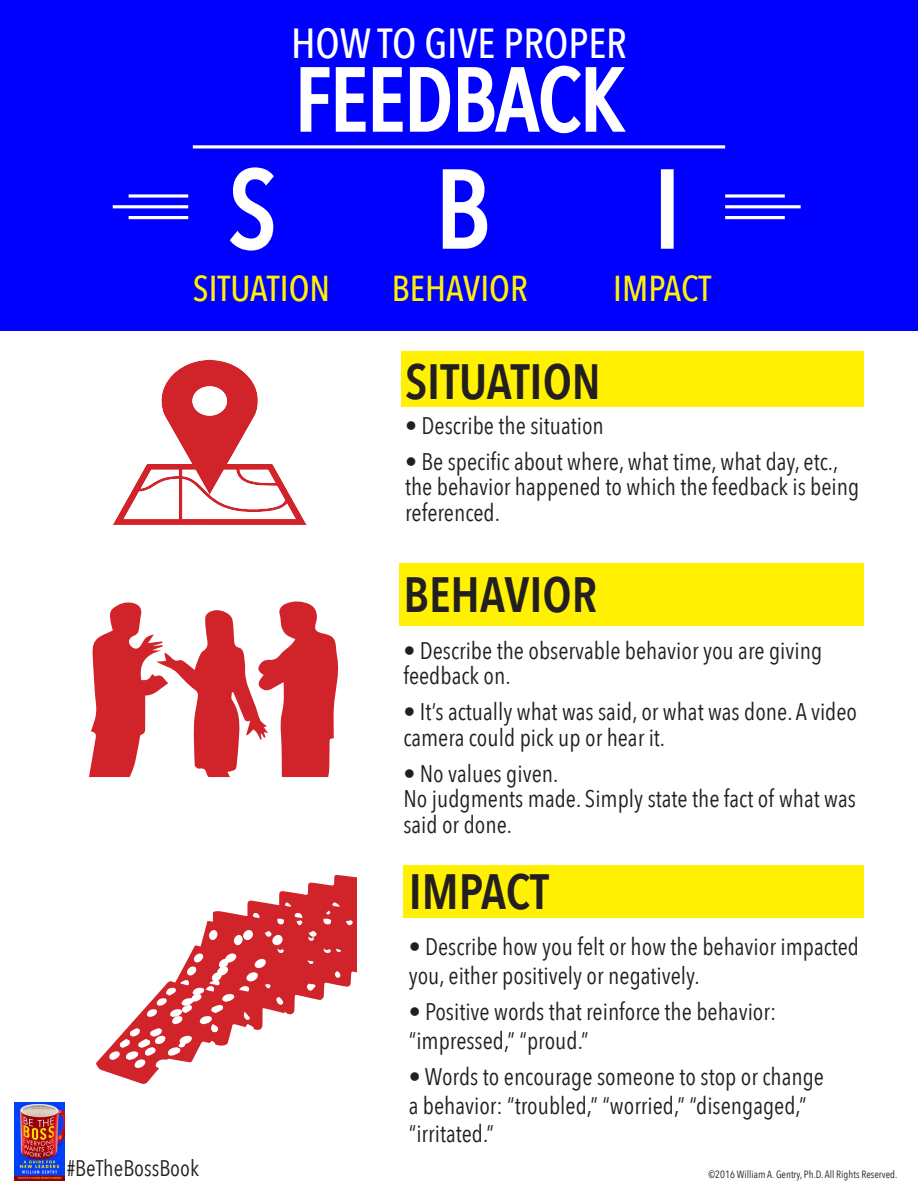
<style>
.page{position:relative;width:918px;height:1188px;background:#fff}
.page>*{position:absolute;margin:0;border:0;box-sizing:border-box;transform-origin:0 0}
.t1{font:500 108px "Avenir Next Condensed";color:#fff}
.t2{font:500 87px "Avenir Next Condensed";color:#fff}
.t3{font:600 49.5px "Avenir Next Condensed";color:#231f20}
.t4{font:500 42px "Avenir Next Condensed";color:#fff}
.t5{font:500 36px "Avenir Next Condensed";color:#fff101}
.t6{font:24px/25.5px "Avenir Next Condensed";color:#231f20}
.t7{font:22.5px "Avenir Next Condensed";color:#231f20}
.t8{font:10.5px "Avenir Next Condensed";color:#231f20}
</style>
<div class="page">
<div style="left:0;top:0;width:918px;height:330px;background:#00f"></div>
<div style="left:401px;top:351px;width:463px;height:56px;background:#fff101"></div>
<svg style="left:299px;top:64px;width:328px;height:71px"></svg>
<svg style="left:228px;top:166px;width:48px;height:86px;background:#3636ff"></svg>
<svg style="left:441px;top:167px;width:48px;height:83px"></svg>
<div style="left:661px;top:169px;width:13px;height:80px;border:3px solid #fff"></div>
<svg style="left:193px;top:145px;width:532px;height:4px"></svg>
<svg style="left:129px;top:194px;width:59px;height:4px"></svg>
<hr style="left:113px;top:205px;width:75px;height:3px;background:#fff">
<hr style="left:129px;top:216px;width:59px;height:3px;background:#fff">
<svg style="left:113px;top:360px;width:194px;height:165px"></svg>
<div style="left:400px;top:563px;width:464px;height:62px;background:#fff101"></div>
<div style="left:403px;top:865px;width:461px;height:53px;background:#fff101"></div>
<svg style="left:89px;top:601px;width:250px;height:176px"></svg>
<svg style="left:96px;top:874px;width:261px;height:210px"></svg>
<div style="left:272px;top:935px;width:11px;height:10px;background:#fff;border-radius:4px"></div>
<svg style="left:246px;top:972px;width:12px;height:10px"></svg>
<div style="left:243px;top:930px;width:10px;height:10px;background:#fff;border-radius:4px"></div>
<div style="left:255px;top:959px;width:11px;height:9px;background:#fff;border-radius:4px"></div>
<svg style="left:322px;top:997px;width:8px;height:8px"></svg>
<svg style="left:323px;top:919px;width:8px;height:6px"></svg>
<svg style="left:283px;top:1012px;width:8px;height:8px"></svg>
<svg style="left:126px;top:953px;width:128px;height:115px"></svg>
<svg style="left:309px;top:930px;width:8px;height:7px"></svg>
<svg style="left:294px;top:913px;width:9px;height:5px"></svg>
<svg style="left:346px;top:918px;width:7px;height:8px"></svg>
<svg style="left:324px;top:948px;width:7px;height:5px"></svg>
<svg style="left:309px;top:984px;width:6px;height:5px"></svg>
<svg style="left:332px;top:902px;width:8px;height:5px"></svg>
<img style="left:14px;top:1103px;width:51px;height:77px">
<svg style="left:725px;top:194px;width:60px;height:4px"></svg>
<hr style="left:725px;top:205px;width:76px;height:3px;background:#fff">
<hr style="left:725px;top:216px;width:60px;height:3px;background:#fff">
<p class="t4" style="left:291px;top:18px;width:337px">HOW TO GIVE PROPER</p>
<p class="t2" style="left:295px;top:47px;width:330px">FEEDBACK</p>
<p class="t1" style="left:229px;top:144px;width:49px">S</p>
<p class="t1" style="left:436px;top:144px;width:55px">B</p>
<p class="t1" style="left:654px;top:144px;width:28px">I</p>
<p class="t5" style="left:193px;top:267px;width:139px">SITUATION</p>
<p class="t5" style="left:392px;top:267px;width:138px">BEHAVIOR</p>
<p class="t5" style="left:613px;top:267px;width:100px">IMPACT</p>
<p class="t3" style="left:405px;top:352px;width:197px">SITUATION</p>
<p class="t6" style="left:405px;top:413px;width:200px">• Describe the situation</p>
<p class="t6" style="left:405px;top:449px;width:456px">• Be specific about where, what time, what day, etc., the behavior happened to which the feedback is being referenced.</p>
<p class="t3" style="left:403px;top:565px;width:195px">BEHAVIOR</p>
<p class="t6" style="left:403px;top:638px;width:420px">• Describe the observable behavior you are giving feedback on.</p>
<p class="t6" style="left:403px;top:699px;width:455px">• It’s actually what was said, or what was done. A video camera could pick up or hear it.</p>
<p class="t6" style="left:403px;top:761px;width:157px">• No values given.</p>
<p class="t6" style="left:403px;top:786px;width:454px">No judgments made. Simply state the fact of what was said or done.</p>
<p class="t3" style="left:409px;top:861px;width:142px">IMPACT</p>
<p class="t6" style="left:409px;top:932px;width:452px;line-height:28.8px">• Describe how you felt or how the behavior impacted you, either positively or negatively.</p>
<p class="t6" style="left:409px;top:997px;width:369px;line-height:28.8px">• Positive words that reinforce the behavior: “impressed,” “proud.”</p>
<p class="t6" style="left:409px;top:1062px;width:417px;line-height:28.8px">• Words to encourage someone to stop or change a behavior: “troubled,” “worried,” “disengaged,” “irritated.”</p>
<p class="t7" style="left:67px;top:1155px;width:134px">#BeTheBossBook</p>
<p class="t8" style="left:709px;top:1168px;width:190px">©2016 William A. Gentry, Ph.D. All Rights Reserved.</p>
</div>
